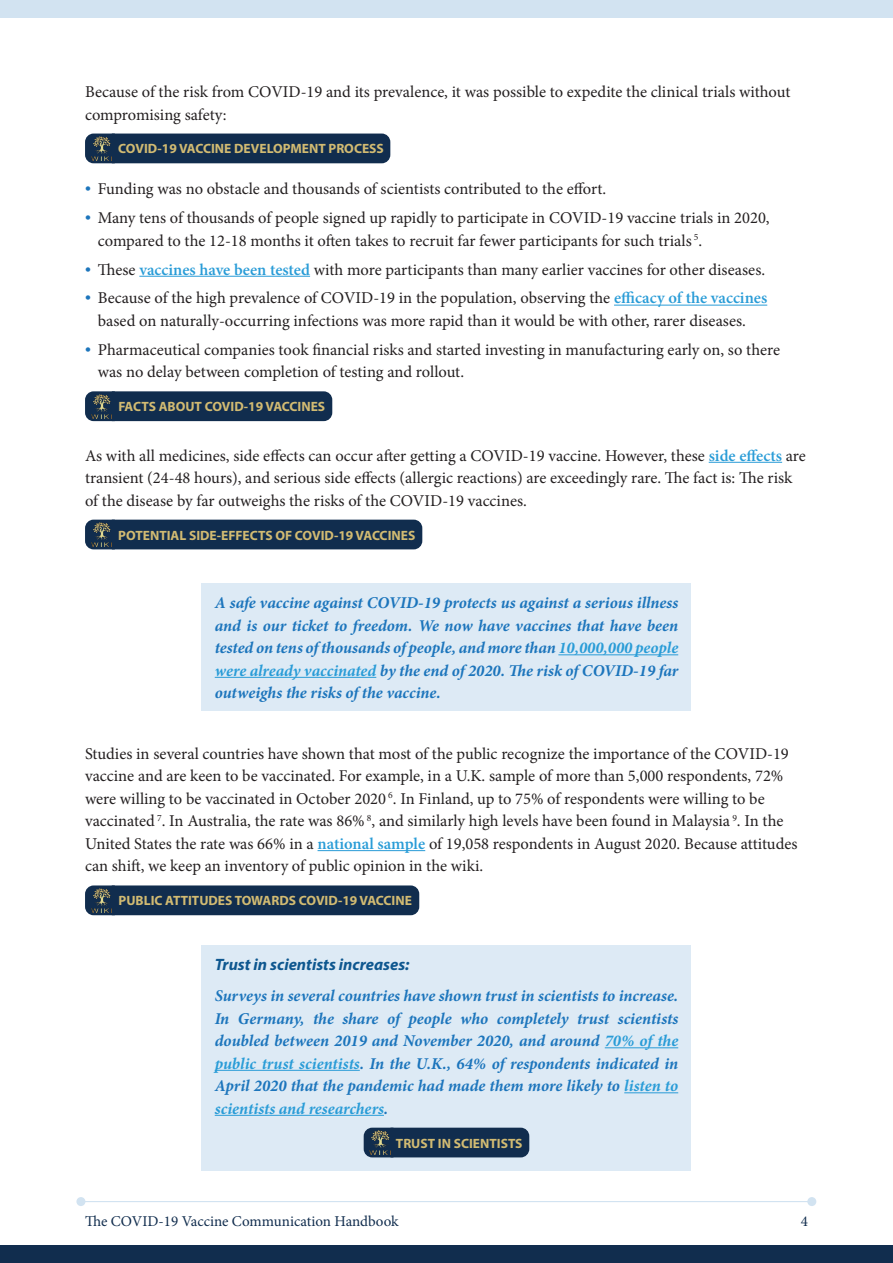
<style>
.page{position:relative;width:893px;height:1263px;background:#fff}
.page>*{position:absolute;margin:0;border:0;box-sizing:border-box;transform-origin:0 0}
.Main_Paragraph{font:16.5px/22.5px "Minion Pro";color:#231f20}
.Quote_Blue{font:italic 700 16.5px/22.5px "Minion Pro";letter-spacing:-.005em;color:#1c75bc;text-align:justify}
.Quote_Blue-2{font:italic 700 16.5px "Myriad Pro";color:#0e578f}
.t1{font:15px "Minion Pro";color:#112d4e}
.t2{font:700 13.5px "Myriad Pro";color:#d2bb72}
.s1{font-family:"Myriad Pro";font-size:21px;color:#1c75bc}
.s2{font-weight:600;color:#299cd7}
.s3{color:#299cd7}
</style>
<div class="page">
<div style="left:0;top:1246px;width:893px;height:17px;background:#112d4e"></div>
<hr style="left:81px;top:1201px;width:731px;height:1px;background:#d2e3f1">
<div style="left:76px;top:1197px;width:9px;height:9px;background:#d2e3f1;border-radius:50%"></div>
<div style="left:807px;top:1197px;width:9px;height:9px;background:#d2e3f1;border-radius:50%"></div>
<div style="left:0;top:0;width:893px;height:17px;background:#d2e3f1"></div>
<hr style="left:139px;top:276px;width:171px;height:1px;background:#299cd7">
<hr style="left:614px;top:305px;width:153px;height:1px;background:#299cd7">
<hr style="left:709px;top:462px;width:73px;height:1px;background:#299cd7">
<hr style="left:318px;top:850px;width:107px;height:1px;background:#299cd7">
<div style="left:85px;top:134px;width:305px;height:29px;background:#112d4e"></div>
<img style="left:91px;top:136px;width:21px;height:25px">
<div style="left:85px;top:391px;width:247px;height:30px;background:#112d4e"></div>
<img style="left:91px;top:394px;width:21px;height:24px">
<div style="left:85px;top:520px;width:337px;height:29px;background:#112d4e"></div>
<img style="left:91px;top:522px;width:21px;height:25px">
<div style="left:202px;top:583px;width:489px;height:128px;background:#ddeaf5"></div>
<hr style="left:558px;top:654px;width:120px;height:1px;background:#299cd7">
<hr style="left:215px;top:677px;width:161px;height:1px;background:#299cd7">
<div style="left:85px;top:885px;width:334px;height:30px;background:#112d4e"></div>
<img style="left:91px;top:888px;width:21px;height:24px">
<div style="left:202px;top:945px;width:489px;height:225px;background:#ddeaf5"></div>
<hr style="left:605px;top:1047px;width:73px;height:1px;background:#299cd7">
<hr style="left:215px;top:1070px;width:145px;height:1px;background:#299cd7">
<hr style="left:624px;top:1092px;width:54px;height:1px;background:#299cd7">
<hr style="left:215px;top:1115px;width:169px;height:1px;background:#299cd7">
<div style="left:364px;top:1128px;width:165px;height:29px;background:#112d4e"></div>
<img style="left:370px;top:1130px;width:20px;height:25px">
<p class="Main_Paragraph" style="left:85px;top:81px;width:707px">Because of the risk from COVID-19 and its prevalence, it was possible to expedite the clinical trials without compromising safety:</p>
<p class="t2" style="left:118px;top:140px;width:267px">COVID-19 VACCINE DEVELOPMENT PROCESS</p>
<p class="Main_Paragraph" style="left:85px;top:178px;width:523px"><span class="s1">•</span> Funding was no obstacle and thousands of scientists contributed to the effort.</p>
<p class="Main_Paragraph" style="left:98px;top:207px;width:673px;text-indent:-13px"><span class="s1">•</span> Many tens of thousands of people signed up rapidly to participate in COVID-19 vaccine trials in 2020, compared to the 12-18 months it often takes to recruit far fewer participants for such trials <sup>5</sup>.</p>
<p class="Main_Paragraph" style="left:85px;top:258px;width:682px"><span class="s1">•</span> These <span class="s2">vaccines have been tested</span> with more participants than many earlier vaccines for other diseases.</p>
<p class="Main_Paragraph" style="left:85px;top:287px;width:684px;text-align:center"><span class="s1">•</span> Because of the high prevalence of COVID-19 in the population, observing the <span class="s2">efficacy of the vaccines </span>based on naturally-occurring infections was more rapid than it would be with other, rarer diseases.</p>
<p class="Main_Paragraph" style="left:98px;top:338px;width:684px;text-indent:-13px"><span class="s1">•</span> Pharmaceutical companies took financial risks and started investing in manufacturing early on, so there was no delay between completion of testing and rollout.</p>
<p class="t2" style="left:118px;top:398px;width:208px">FACTS ABOUT COVID-19 VACCINES</p>
<p class="Main_Paragraph" style="left:85px;top:444px;width:722px">As with all medicines, side effects can occur after getting a COVID-19 vaccine. However, these <span class="s2">side effects</span> are transient (24-48 hours), and serious side effects (allergic reactions) are exceedingly rare. The fact is: The risk of the disease by far outweighs the risks of the COVID-19 vaccines.</p>
<p class="t2" style="left:118px;top:526px;width:299px">POTENTIAL SIDE-EFFECTS OF COVID-19 VACCINES</p>
<p class="Quote_Blue" style="left:215px;top:591px;width:465px">A safe vaccine against COVID-19 protects us against a serious illness and is our ticket to freedom. We now have vaccines that have been tested on tens of thousands of people, and more than <span class="s3">10,000,000 people were already vaccinated</span> by the end of 2020. The risk of COVID-19 far outweighs the risks of the vaccine.</p>
<p class="Main_Paragraph" style="left:85px;top:742px;width:714px">Studies in several countries have shown that most of the public recognize the importance of the COVID-19 vaccine and are keen to be vaccinated. For example, in a U.K. sample of more than 5,000 respondents, 72% were willing to be vaccinated in October 2020 <sup>6</sup>. In Finland, up to 75% of respondents were willing to be vaccinated <sup>7</sup>. In Australia, the rate was 86% <sup>8</sup>, and similarly high levels have been found in Malaysia <sup>9</sup>. In the United States the rate was 66% in a <span class="s2">national sample</span> of 19,058 respondents in August 2020. Because attitudes can shift, we keep an inventory of public opinion in the wiki.</p>
<p class="t2" style="left:119px;top:892px;width:295px">PUBLIC ATTITUDES TOWARDS COVID-19 VACCINE</p>
<p class="Quote_Blue-2" style="left:215px;top:954px;width:196px">Trust in scientists increases:</p>
<p class="Quote_Blue" style="left:215px;top:984px;width:465px">Surveys in several countries have shown trust in scientists to increase.<br>In Germany, the share of people who completely trust scientists doubled between 2019 and November 2020, and around <span class="s3">70% of the public trust scientists</span>. In the U.K., 64% of respondents indicated in April 2020 that the pandemic had made them more likely to <span class="s3">listen to scientists and researchers</span>.</p>
<p class="t2" style="left:396px;top:1134px;width:128px">TRUST IN SCIENTISTS</p>
<p class="t1" style="left:85px;top:1211px;width:315px">The COVID-19 Vaccine Communication Handbook</p>
<p class="t1" style="left:801px;top:1211px;width:9px">4</p>
</div>
